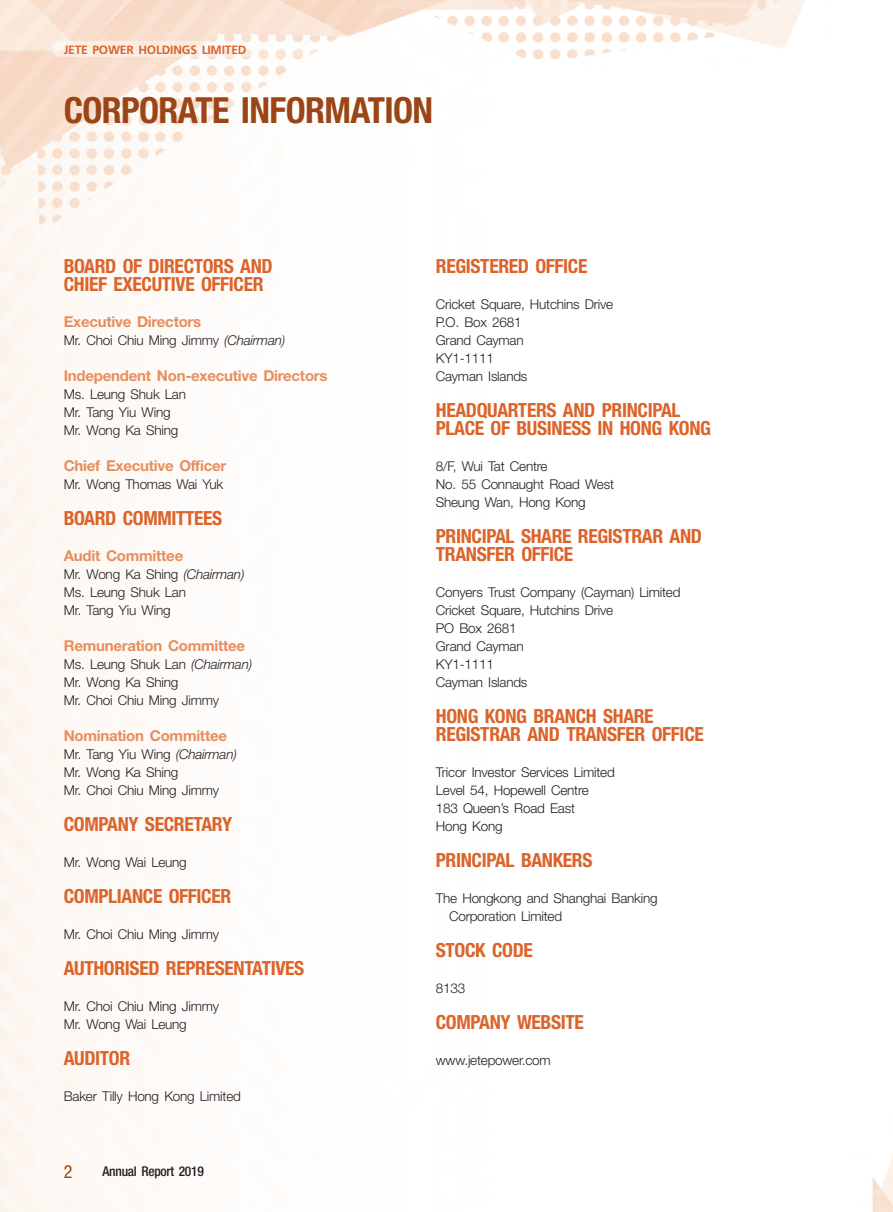
<style>
.page{position:relative;width:893px;height:1212px;background:#fff}
.page>*{position:absolute;margin:0;border:0;box-sizing:border-box;transform-origin:0 0}
.t1{font:700 condensed 36px "Helvetica Neue LT Std";letter-spacing:-.02em;color:#9b4416}
._03_H1{font:700 condensed 19.5px/18px "Helvetica Neue LT Std";letter-spacing:-.02em;color:#dc632a}
.t2{font:condensed 18px "Helvetica Neue LT Std";color:#9b4416}
._04___H2{font:700 15px "Helvetica Neue LT Std";letter-spacing:-.015em;color:#e78e5d}
._01_Body_Text{font:300 13.5px/18px "Helvetica Neue LT Std";letter-spacing:-.015em;color:#231f20}
.t3{font:500 condensed 13.5px "Helvetica Neue LT Std";letter-spacing:-.02em;color:#231f20}
.t4{font:700 12px "Frutiger LT Std";letter-spacing:-.015em;color:#dc632a}
.s1{font-style:italic}
</style>
<div class="page">
<img style="left:0;top:0;width:893px;height:1212px">
<svg style="left:52px;top:41px;width:356px;height:16px"></svg>
<p class="t4" style="left:64px;top:42px;width:184px">JETE POWER HOLDINGS LIMITED</p>
<h1 class="t1" style="left:64px;top:89px;width:371px">CORPORATE INFORMATION</h1>
<p class="_03_H1" style="left:64px;top:256px;width:210px">BOARD OF DIRECTORS AND<br>CHIEF EXECUTIVE OFFICER</p>
<p class="_04___H2" style="left:64px;top:312px;width:139px">Executive Directors</p>
<p class="_01_Body_Text" style="left:64px;top:330px;width:223px">Mr. Choi Chiu Ming Jimmy <span class="s1">(Chairman)</span></p>
<p class="_04___H2" style="left:64px;top:366px;width:265px">Independent Non-executive Directors</p>
<p class="_01_Body_Text" style="left:64px;top:384px;width:124px">Ms. Leung Shuk Lan</p>
<p class="_01_Body_Text" style="left:64px;top:402px;width:108px">Mr. Tang Yiu Wing</p>
<p class="_01_Body_Text" style="left:64px;top:420px;width:116px">Mr. Wong Ka Shing</p>
<p class="_04___H2" style="left:64px;top:456px;width:164px">Chief Executive Officer</p>
<p class="_01_Body_Text" style="left:64px;top:474px;width:161px">Mr. Wong Thomas Wai Yuk</p>
<p class="_03_H1" style="left:64px;top:508px;width:160px">BOARD COMMITTEES</p>
<p class="_04___H2" style="left:64px;top:546px;width:121px">Audit Committee</p>
<p class="_01_Body_Text" style="left:64px;top:564px;width:182px">Mr. Wong Ka Shing <span class="s1">(Chairman)</span></p>
<p class="_01_Body_Text" style="left:64px;top:582px;width:124px">Ms. Leung Shuk Lan</p>
<p class="_01_Body_Text" style="left:64px;top:600px;width:108px">Mr. Tang Yiu Wing</p>
<p class="_04___H2" style="left:64px;top:636px;width:183px">Remuneration Committee</p>
<p class="_01_Body_Text" style="left:64px;top:654px;width:190px">Ms. Leung Shuk Lan <span class="s1">(Chairman)</span></p>
<p class="_01_Body_Text" style="left:64px;top:672px;width:116px">Mr. Wong Ka Shing</p>
<p class="_01_Body_Text" style="left:64px;top:690px;width:157px">Mr. Choi Chiu Ming Jimmy</p>
<p class="_04___H2" style="left:64px;top:726px;width:165px">Nomination Committee</p>
<p class="_01_Body_Text" style="left:64px;top:744px;width:175px">Mr. Tang Yiu Wing <span class="s1">(Chairman)</span></p>
<p class="_01_Body_Text" style="left:64px;top:762px;width:116px">Mr. Wong Ka Shing</p>
<p class="_01_Body_Text" style="left:64px;top:780px;width:157px">Mr. Choi Chiu Ming Jimmy</p>
<p class="_03_H1" style="left:64px;top:814px;width:170px">COMPANY SECRETARY</p>
<p class="_01_Body_Text" style="left:64px;top:852px;width:124px">Mr. Wong Wai Leung</p>
<p class="_03_H1" style="left:64px;top:886px;width:169px">COMPLIANCE OFFICER</p>
<p class="_01_Body_Text" style="left:64px;top:924px;width:157px">Mr. Choi Chiu Ming Jimmy</p>
<p class="_03_H1" style="left:64px;top:958px;width:242px">AUTHORISED REPRESENTATIVES</p>
<p class="_01_Body_Text" style="left:64px;top:996px;width:157px">Mr. Choi Chiu Ming Jimmy</p>
<p class="_01_Body_Text" style="left:64px;top:1014px;width:124px">Mr. Wong Wai Leung</p>
<p class="_03_H1" style="left:64px;top:1048px;width:68px">AUDITOR</p>
<p class="_01_Body_Text" style="left:64px;top:1086px;width:179px">Baker Tilly Hong Kong Limited</p>
<h3 class="t2" style="left:64px;top:1161px;width:10px">2</h3>
<p class="t3" style="left:102px;top:1163px;width:103px">Annual Report 2019</p>
<p class="_03_H1" style="left:436px;top:256px;width:153px">REGISTERED OFFICE</p>
<p class="_01_Body_Text" style="left:436px;top:294px;width:179px">Cricket Square, Hutchins Drive</p>
<p class="_01_Body_Text" style="left:436px;top:312px;width:87px">P.O. Box 2681</p>
<p class="_01_Body_Text" style="left:436px;top:330px;width:89px">Grand Cayman</p>
<p class="_01_Body_Text" style="left:436px;top:348px;width:60px">KY1-1111</p>
<p class="_01_Body_Text" style="left:436px;top:366px;width:93px">Cayman Islands</p>
<p class="_03_H1" style="left:436px;top:400px;width:277px">HEADQUARTERS AND PRINCIPAL<br>PLACE OF BUSINESS IN HONG KONG</p>
<p class="_01_Body_Text" style="left:436px;top:456px;width:113px">8/F, Wui Tat Centre</p>
<p class="_01_Body_Text" style="left:436px;top:474px;width:180px">No. 55 Connaught Road West</p>
<p class="_01_Body_Text" style="left:436px;top:492px;width:151px">Sheung Wan, Hong Kong</p>
<p class="_03_H1" style="left:436px;top:526px;width:268px">PRINCIPAL SHARE REGISTRAR AND<br>TRANSFER OFFICE</p>
<p class="_01_Body_Text" style="left:436px;top:582px;width:246px">Conyers Trust Company (Cayman) Limited</p>
<p class="_01_Body_Text" style="left:436px;top:600px;width:179px">Cricket Square, Hutchins Drive</p>
<p class="_01_Body_Text" style="left:436px;top:618px;width:82px">PO Box 2681</p>
<p class="_01_Body_Text" style="left:436px;top:636px;width:89px">Grand Cayman</p>
<p class="_01_Body_Text" style="left:436px;top:654px;width:60px">KY1-1111</p>
<p class="_01_Body_Text" style="left:436px;top:672px;width:93px">Cayman Islands</p>
<p class="_03_H1" style="left:436px;top:706px;width:269px">HONG KONG BRANCH SHARE<br>REGISTRAR AND TRANSFER OFFICE</p>
<p class="_01_Body_Text" style="left:436px;top:762px;width:180px">Tricor Investor Services Limited</p>
<p class="_01_Body_Text" style="left:436px;top:780px;width:155px">Level 54, Hopewell Centre</p>
<p class="_01_Body_Text" style="left:436px;top:798px;width:141px">183 Queen’s Road East</p>
<p class="_01_Body_Text" style="left:436px;top:816px;width:68px">Hong Kong</p>
<p class="_03_H1" style="left:436px;top:850px;width:158px">PRINCIPAL BANKERS</p>
<p class="_01_Body_Text" style="left:449px;top:888px;width:210px;text-indent:-13px">The Hongkong and Shanghai Banking<br>Corporation Limited</p>
<p class="_03_H1" style="left:436px;top:940px;width:99px">STOCK CODE</p>
<p class="_01_Body_Text" style="left:436px;top:978px;width:31px">8133</p>
<p class="_03_H1" style="left:436px;top:1012px;width:150px">COMPANY WEBSITE</p>
<p class="_01_Body_Text" style="left:436px;top:1050px;width:116px">www.jetepower.com</p>
</div>
